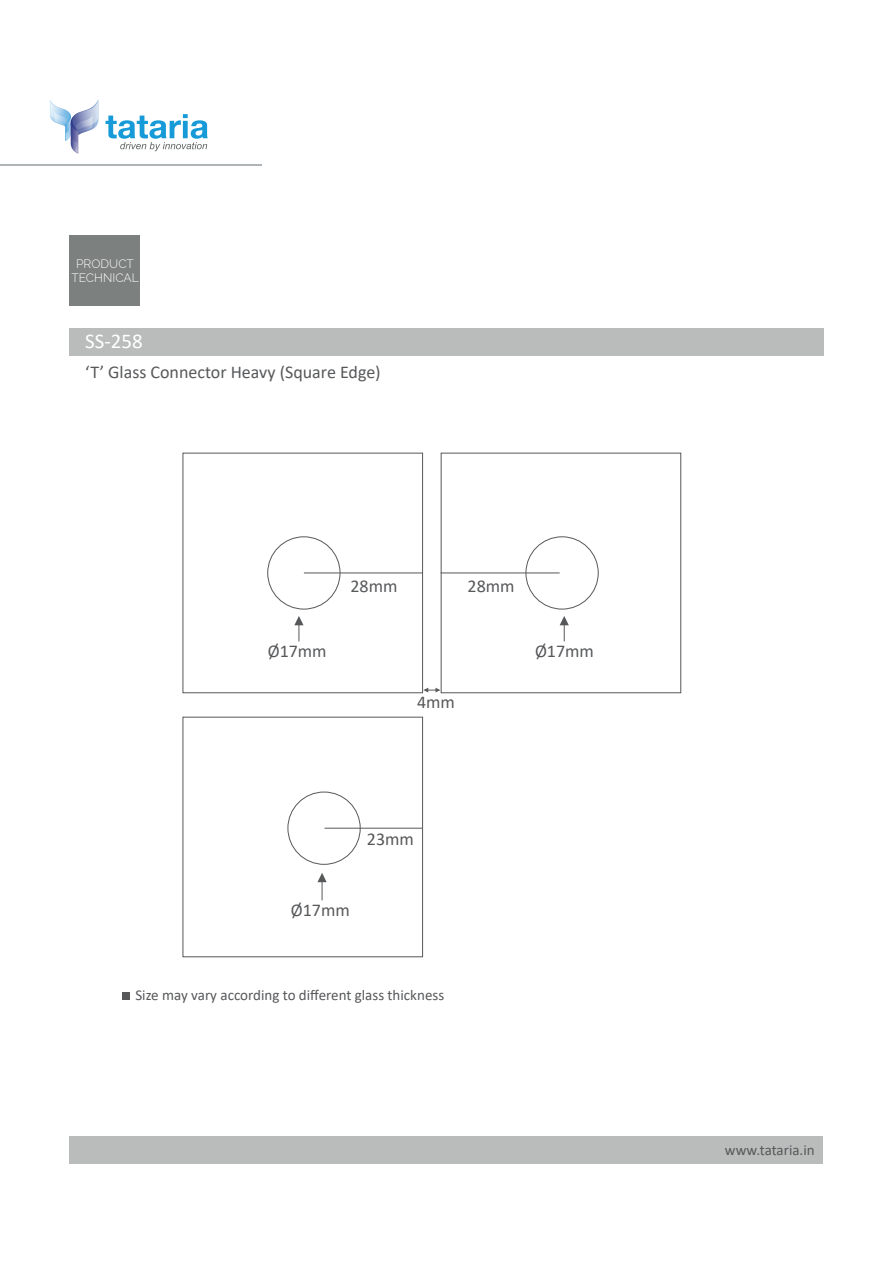
<style>
.page{position:relative;width:893px;height:1263px;background:#fff}
.page>*{position:absolute;margin:0;border:0;box-sizing:border-box;transform-origin:0 0}
.t1{font:21px "Calibri";color:#fff}
.t2{font:18px "Calibri";color:#57585a}
.t3{font:15px "Calibri";color:#57585a}
.t4{font:300 12px/14.4px "Raleway";color:#fff;text-align:center}
</style>
<div class="page">
<div style="left:267px;top:536px;width:73px;height:73px;border:1px solid #57585a;border-radius:50%"></div>
<hr style="left:304px;top:573px;width:119px;height:1px;background:#57585a">
<div style="left:183px;top:453px;width:240px;height:240px;border:1px solid #57585a"></div>
<div style="left:183px;top:717px;width:240px;height:240px;border:1px solid #57585a"></div>
<div style="left:526px;top:536px;width:73px;height:73px;border:1px solid #57585a;border-radius:50%"></div>
<hr style="left:441px;top:573px;width:119px;height:1px;background:#57585a">
<div style="left:441px;top:453px;width:240px;height:240px;border:1px solid #57585a"></div>
<div style="left:288px;top:792px;width:73px;height:73px;border:1px solid #57585a;border-radius:50%"></div>
<hr style="left:324px;top:828px;width:98px;height:1px;background:#57585a">
<svg style="left:423px;top:688px;width:17px;height:4px"></svg>
<div style="left:70px;top:328px;width:754px;height:28px;background:#babbbb"></div>
<div style="left:70px;top:1136px;width:753px;height:28px;background:#babbbb"></div>
<svg style="left:50px;top:100px;width:48px;height:54px"></svg>
<svg style="left:105px;top:114px;width:103px;height:37px"></svg>
<hr style="left:0;top:164px;width:262px;height:2px;background:#aeb3b5">
<div style="left:70px;top:235px;width:70px;height:71px;background:#7c8180"></div>
<svg style="left:294px;top:616px;width:9px;height:25px"></svg>
<svg style="left:317px;top:873px;width:10px;height:27px"></svg>
<svg style="left:560px;top:616px;width:9px;height:25px"></svg>
<div style="left:123px;top:992px;width:7px;height:7px;background:#57585a"></div>
<p class="t4" style="left:71px;top:256px;width:69px">PRODUCT<br>TECHNICAL</p>
<p class="t1" style="left:85px;top:327px;width:59px">SS-258</p>
<p class="t2" style="left:85px;top:360px;width:297px">‘T’ Glass Connector Heavy (Square Edge)</p>
<p class="t2" style="left:268px;top:639px;width:60px">Ø17mm</p>
<p class="t2" style="left:350px;top:574px;width:49px">28mm</p>
<p class="t2" style="left:468px;top:574px;width:49px">28mm</p>
<p class="t2" style="left:417px;top:690px;width:39px">4mm</p>
<p class="t2" style="left:535px;top:639px;width:60px">Ø17mm</p>
<p class="t2" style="left:367px;top:827px;width:49px">23mm</p>
<p class="t2" style="left:291px;top:898px;width:60px">Ø17mm</p>
<p class="t3" style="left:135px;top:985px;width:310px">Size may vary according to different glass thickness</p>
<p class="t3" style="left:725px;top:1139px;width:91px">www.tataria.in</p>
</div>
